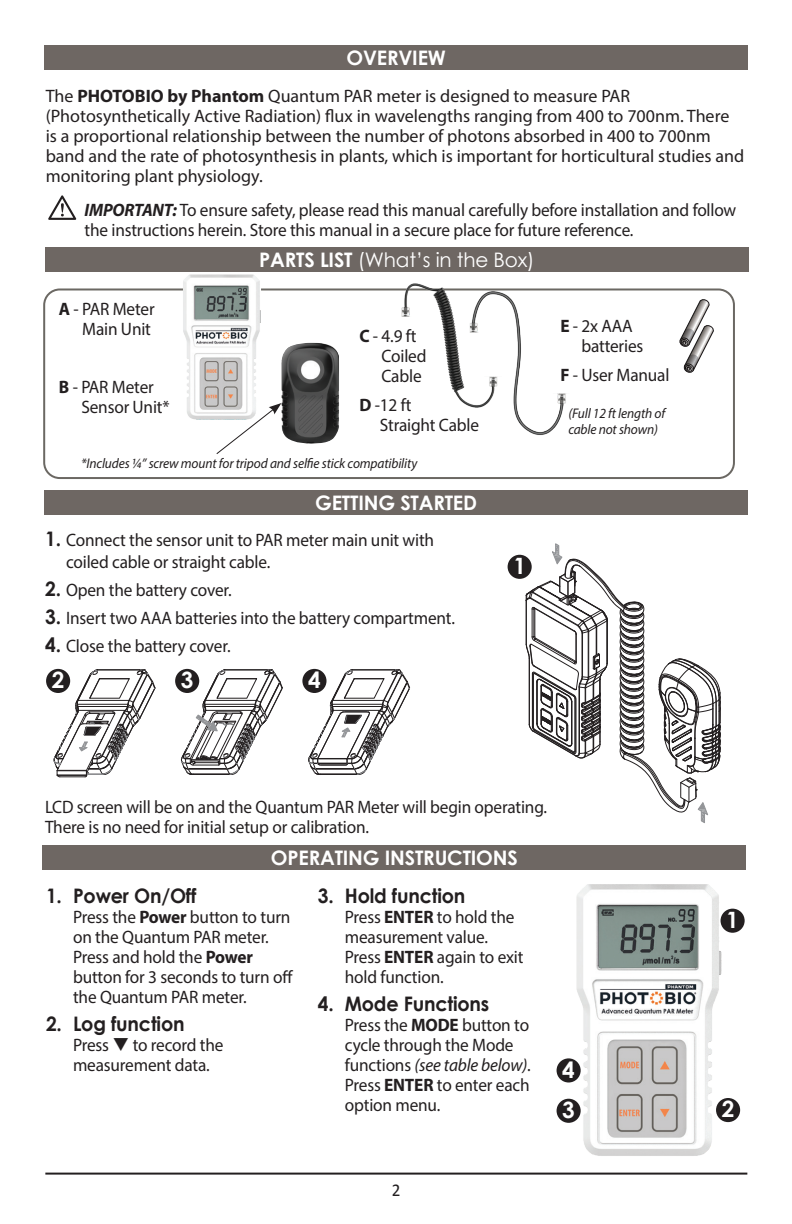
<style>
.page{position:relative;width:792px;height:1224px;background:#fff}
.page>*{position:absolute;margin:0;border:0;box-sizing:border-box;transform-origin:0 0}
.Section_head_-_High{font:700 22.4px "Century Gothic";color:#fff}
.Heading_2_-_Initial{font:700 20px "Century Gothic";letter-spacing:-.01em;color:#231f20;scale:.96 1}
.Section_head_-_High-2{font:700 20px "Century Gothic";letter-spacing:-.01em;color:#fff}
.Section_head_-_High-3{font:20px "Century Gothic";letter-spacing:-.01em;color:#fff}
.Body_Text{font:18px/20px "Myriad Pro";letter-spacing:-.01em;color:#231f20;scale:.96 1}
.Body_Text-2{font:18px/20px "Myriad Pro";letter-spacing:-.01em;color:#231f20}
.Warning_Text{font:18px/20px "Myriad Pro";letter-spacing:-.01em;color:#231f20;scale:.96 1}
.t1{font:18px "Calibri";color:#231f20;scale:.96 1}
.Body_Text-3{font:italic 14px/16px "Myriad Pro";letter-spacing:-.01em;color:#231f20;scale:.96 1}
.s1{font-weight:700}
.s2{font-weight:700;font-style:italic}
.s3{font-family:"Century Gothic";font-weight:700;font-size:20px}
.s4{font-style:italic}
</style>
<div class="page">
<div style="left:45px;top:247px;width:704px;height:24px;background:#6e6763"></div>
<svg style="left:48px;top:195px;width:28px;height:25px"></svg>
<div style="left:44px;top:45px;width:704px;height:24px;background:#6e6763"></div>
<div style="left:42px;top:845px;width:704px;height:25px;background:#6e6763"></div>
<div style="left:44px;top:491px;width:704px;height:24px;background:#6e6763"></div>
<svg style="left:54px;top:669px;width:102px;height:108px"></svg>
<svg style="left:308px;top:669px;width:102px;height:106px"></svg>
<svg style="left:181px;top:669px;width:102px;height:106px"></svg>
<svg style="left:526px;top:544px;width:195px;height:279px"></svg>
<div style="left:508px;top:555px;width:24px;height:24px;background:#231f20;border-radius:50%"></div>
<div style="left:175px;top:669px;width:24px;height:24px;background:#231f20;border-radius:50%"></div>
<div style="left:302px;top:669px;width:25px;height:24px;background:#231f20;border-radius:50%"></div>
<div style="left:46px;top:669px;width:24px;height:24px;background:#231f20;border-radius:50%"></div>
<div style="left:43px;top:288px;width:692px;height:191px;border:2px solid #6b6863;border-radius:16px"></div>
<img style="left:502px;top:289px;width:68px;height:146px">
<img style="left:281px;top:343px;width:58px;height:101px">
<svg style="left:679px;top:299px;width:35px;height:74px"></svg>
<img style="left:571px;top:884px;width:151px;height:289px">
<div style="left:721px;top:909px;width:24px;height:24px;background:#231f20;border-radius:50%"></div>
<div style="left:557px;top:1099px;width:24px;height:24px;background:#231f20;border-radius:50%"></div>
<div style="left:557px;top:1058px;width:24px;height:25px;background:#231f20;border-radius:50%"></div>
<div style="left:716px;top:1098px;width:24px;height:24px;background:#231f20;border-radius:50%"></div>
<img style="left:401px;top:283px;width:101px;height:125px">
<svg style="left:183px;top:274px;width:98px;height:180px"></svg>
<hr style="left:45px;top:1173px;width:702px;height:2px;background:#231f20">
<p class="Section_head_-_High-2" style="left:346px;top:42px;width:101px">OVERVIEW</p>
<p class="Body_Text-2" style="left:46px;top:85px;width:700px">The <span class="s1">PHOTOBIO by Phantom</span> Quantum PAR meter is designed to measure PAR (Photosynthetically Active Radiation) flux in wavelengths ranging from 400 to 700nm. There is a proportional relationship between the number of photons absorbed in 400 to 700nm band and the rate of photosynthesis in plants, which is important for horticultural studies and monitoring plant physiology.</p>
<p class="Warning_Text" style="left:85px;top:200px;width:681px"><span class="s2">IMPORTANT:</span> To ensure safety, please read this manual carefully before installation and follow the instructions herein. Store this manual in a secure place for future reference.</p>
<p class="Body_Text" style="left:59px;top:298px;width:101px;text-align:right"><span class="s1">A</span> - PAR Meter<br>Main Unit</p>
<p class="Body_Text" style="left:81px;top:376px;width:93px;text-indent:-22px"><span class="s1">B</span> - PAR Meter<br>Sensor Unit*</p>
<p class="Section_head_-_High-3" style="left:259px;top:246px;width:277px"><span class="s1">PARTS LIST</span> (What’s in the Box)</p>
<p class="Body_Text" style="left:382px;top:326px;width:48px;text-indent:-22px"><span class="s1">C</span> - 4.9 ft<br>Coiled<br>Cable</p>
<p class="Body_Text" style="left:380px;top:395px;width:105px;text-indent:-20px"><span class="s1">D</span> -12 ft<br>Straight Cable</p>
<p class="Body_Text-3" style="left:81px;top:455px;width:352px">*Includes ¼” screw mount for tripod and selfie stick compatibility</p>
<p class="Section_head_-_High-2" style="left:315px;top:488px;width:163px">GETTING STARTED</p>
<p class="Body_Text" style="left:66px;top:529px;width:385px;line-height:21.6px;text-indent:-21px"><span class="s3">1.</span> Connect the sensor unit to PAR meter main unit with coiled cable or straight cable.</p>
<p class="Body_Text" style="left:45px;top:580px;width:196px"><span class="s3">2.</span> Open the battery cover.</p>
<p class="Body_Text" style="left:45px;top:608px;width:428px"><span class="s3">3.</span> Insert two AAA batteries into the battery compartment.</p>
<p class="Body_Text" style="left:45px;top:636px;width:195px"><span class="s3">4.</span> Close the battery cover.</p>
<p class="Section_head_-_High" style="left:52px;top:663px;width:14px">2</p>
<p class="Section_head_-_High" style="left:181px;top:663px;width:14px">3</p>
<p class="Section_head_-_High" style="left:308px;top:663px;width:14px">4</p>
<p class="Section_head_-_High" style="left:513px;top:549px;width:14px">1</p>
<p class="Body_Text" style="left:581px;top:316px;width:66px;text-indent:-21px"><span class="s1">E</span> - 2x AAA batteries</p>
<p class="Body_Text" style="left:560px;top:365px;width:115px"><span class="s1">F</span> - User Manual</p>
<p class="Body_Text-3" style="left:568px;top:405px;width:102px">(Full 12 ft length of cable not shown)</p>
<p class="Body_Text" style="left:45px;top:797px;width:525px">LCD screen will be on and the Quantum PAR Meter will begin operating.<br>There is no need for initial setup or calibration.</p>
<p class="Section_head_-_High-2" style="left:271px;top:843px;width:248px">OPERATING INSTRUCTIONS</p>
<p class="Heading_2_-_Initial" style="left:46px;top:881px;width:158px">1. Power On/Off</p>
<p class="Body_Text" style="left:73px;top:907px;width:228px">Press the <span class="s1">Power</span> button to turn on the Quantum PAR meter.</p>
<p class="Body_Text" style="left:73px;top:947px;width:231px">Press and hold the <span class="s1">Power </span>button for 3 seconds to turn off the Quantum PAR meter.</p>
<p class="Heading_2_-_Initial" style="left:46px;top:1009px;width:146px">2. Log function</p>
<p class="Body_Text" style="left:73px;top:1035px;width:158px">Press ❑ to record the measurement data.</p>
<p class="Heading_2_-_Initial" style="left:318px;top:881px;width:155px">3. Hold function</p>
<p class="Body_Text" style="left:345px;top:907px;width:178px">Press <span class="s1">ENTER</span> to hold the measurement value.</p>
<p class="Body_Text" style="left:345px;top:947px;width:188px">Press <span class="s1">ENTER</span> again to exit hold function.</p>
<p class="Heading_2_-_Initial" style="left:318px;top:989px;width:180px">4. Mode Functions</p>
<p class="Body_Text" style="left:345px;top:1015px;width:195px">Press the <span class="s1">MODE</span> button to cycle through the Mode functions <span class="s4">(see table below)</span>.</p>
<p class="Body_Text" style="left:345px;top:1075px;width:194px">Press <span class="s1">ENTER</span> to enter each option menu.</p>
<p class="Section_head_-_High" style="left:562px;top:1053px;width:14px">4</p>
<p class="Section_head_-_High" style="left:562px;top:1093px;width:14px">3</p>
<p class="t1" style="left:392px;top:1179px;width:11px">2</p>
<p class="Section_head_-_High" style="left:726px;top:903px;width:14px">1</p>
<p class="Section_head_-_High" style="left:722px;top:1092px;width:14px">2</p>
</div>
